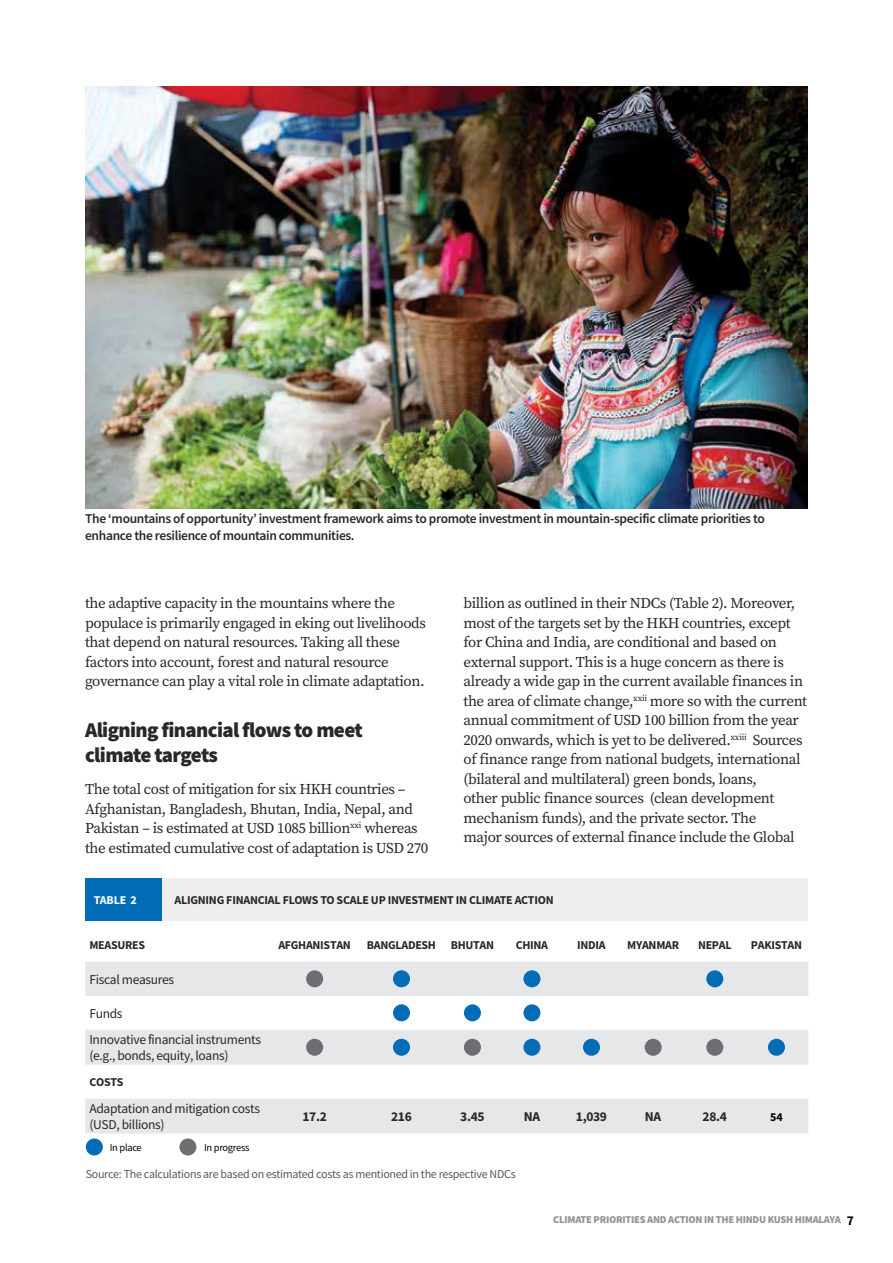
<style>
.page{position:relative;width:893px;height:1263px;background:#fff}
.page>*{position:absolute;margin:0;border:0;box-sizing:border-box;transform-origin:0 0}
.t1{font:900 21px/25.2px "Source Sans Pro";letter-spacing:-.03em;color:#292829}
.t2{font:15px/19.5px "Source Serif Pro";letter-spacing:-.025em;color:#292829}
.t3{font:600 13.5px/16.5px "Source Sans Pro";letter-spacing:-.025em;color:#292829}
.t4{font:13.5px/26.2px "Source Sans Pro";letter-spacing:-.025em;color:#292829}
.t5{font:700 13.5px "Source Sans Pro";letter-spacing:-.025em;color:#292829}
.t6{font:700 12px "Source Sans Pro";letter-spacing:-.025em;color:#292829}
.t7{font:12px "Source Sans Pro";letter-spacing:-.025em;color:#58595b}
.t8{font:700 12px "Source Sans Pro";letter-spacing:-.01em;color:#fff}
.t9{font:700 12px "Source Sans Pro";color:#000}
.t10{font:900 10.5px "Source Sans Pro";letter-spacing:-.025em;color:#939598}
.t11{font:10.5px "Source Sans Pro";letter-spacing:-.03em;color:#000}
.s1{font-weight:700;font-size:13.5px;color:#000}
</style>
<div class="page">
<img style="left:85px;top:87px;width:723px;height:421px">
<div style="left:162px;top:878px;width:646px;height:43px;background:#efeff0"></div>
<div style="left:85px;top:878px;width:77px;height:43px;background:#036cb6"></div>
<svg style="left:85px;top:962px;width:723px;height:171px;fill:#e6e7e8"></svg>
<div style="left:306px;top:970px;width:17px;height:17px;background:#6d6e71;border-radius:50%"></div>
<div style="left:393px;top:970px;width:17px;height:17px;background:#036cb6;border-radius:50%"></div>
<div style="left:523px;top:970px;width:17px;height:17px;background:#036cb6;border-radius:50%"></div>
<div style="left:706px;top:970px;width:17px;height:17px;background:#036cb6;border-radius:50%"></div>
<div style="left:393px;top:1004px;width:17px;height:17px;background:#036cb6;border-radius:50%"></div>
<div style="left:464px;top:1004px;width:17px;height:17px;background:#036cb6;border-radius:50%"></div>
<div style="left:523px;top:1004px;width:17px;height:17px;background:#036cb6;border-radius:50%"></div>
<div style="left:306px;top:1039px;width:17px;height:17px;background:#6d6e71;border-radius:50%"></div>
<div style="left:393px;top:1039px;width:17px;height:17px;background:#036cb6;border-radius:50%"></div>
<div style="left:464px;top:1039px;width:17px;height:17px;background:#6d6e71;border-radius:50%"></div>
<div style="left:523px;top:1039px;width:17px;height:17px;background:#036cb6;border-radius:50%"></div>
<div style="left:583px;top:1039px;width:17px;height:17px;background:#036cb6;border-radius:50%"></div>
<div style="left:645px;top:1039px;width:17px;height:17px;background:#6d6e71;border-radius:50%"></div>
<div style="left:706px;top:1039px;width:17px;height:17px;background:#6d6e71;border-radius:50%"></div>
<div style="left:768px;top:1039px;width:17px;height:17px;background:#036cb6;border-radius:50%"></div>
<div style="left:86px;top:1138px;width:17px;height:17px;background:#036cb6;border-radius:50%"></div>
<div style="left:179px;top:1138px;width:17px;height:17px;background:#6d6e71;border-radius:50%"></div>
<p class="t3" style="left:85px;top:510px;width:681px">The ‘mountains of opportunity’ investment framework aims to promote investment in mountain-specific climate priorities to enhance the resilience of mountain communities.</p>
<p class="t2" style="left:85px;top:593px;width:342px">the adaptive capacity in the mountains where the populace is primarily engaged in eking out livelihoods that depend on natural resources. Taking all these factors into account, forest and natural resource governance can play a vital role in climate adaptation.</p>
<h1 class="t1" style="left:85px;top:717px;width:279px">Aligning financial flows to meet climate targets</h1>
<p class="t2" style="left:85px;top:779px;width:345px">The total cost of mitigation for six HKH countries – Afghanistan, Bangladesh, Bhutan, India, Nepal, and Pakistan – is estimated at USD 1085 billion<sup>xxi</sup> whereas the estimated cumulative cost of adaptation is USD 270</p>
<p class="t2" style="left:463px;top:593px;width:345px">billion as outlined in their NDCs (Table 2). Moreover, most of the targets set by the HKH countries, except for China and India, are conditional and based on external support. This is a huge concern as there is already a wide gap in the current available finances in the area of climate change,<sup>xxii</sup> more so with the current annual commitment of USD 100 billion from the year 2020 onwards, which is yet to be delivered.<sup>xxiii</sup> Sources of finance range from national budgets, international (bilateral and multilateral) green bonds, loans,<br>other public finance sources (clean development mechanism funds), and the private sector. The<br>major sources of external finance include the Global</p>
<p class="t8" style="left:94px;top:892px;width:45px">TABLE 2</p>
<p class="t6" style="left:174px;top:892px;width:381px">ALIGNING FINANCIAL FLOWS TO SCALE UP INVESTMENT IN CLIMATE ACTION</p>
<p class="t6" style="left:89px;top:937px;width:57px">MEASURES</p>
<p class="t6" style="left:278px;top:937px;width:74px">AFGHANISTAN</p>
<p class="t6" style="left:367px;top:937px;width:129px">BANGLADESH BHUTAN</p>
<p class="t6" style="left:516px;top:937px;width:34px">CHINA</p>
<p class="t6" style="left:577px;top:937px;width:30px">INDIA</p>
<p class="t6" style="left:627px;top:937px;width:53px">MYANMAR</p>
<p class="t6" style="left:698px;top:937px;width:35px">NEPAL</p>
<p class="t6" style="left:751px;top:937px;width:53px">PAKISTAN</p>
<p class="t4" style="left:89px;top:966px;width:86px">Fiscal measures</p>
<p class="t4" style="left:89px;top:1000px;width:173px">Funds<br>Innovative financial instruments</p>
<p class="t4" style="left:89px;top:1043px;width:141px">(e.g., bonds, equity, loans)</p>
<p class="t6" style="left:89px;top:1074px;width:36px">COSTS</p>
<p class="t4" style="left:89px;top:1100px;width:172px;line-height:16.2px">Adaptation and mitigation costs (USD, billions)</p>
<p class="t5" style="left:302px;top:1107px;width:26px">17.2</p>
<p class="t5" style="left:391px;top:1107px;width:22px">216</p>
<p class="t5" style="left:460px;top:1107px;width:26px">3.45</p>
<p class="t5" style="left:524px;top:1107px;width:18px">NA</p>
<p class="t5" style="left:576px;top:1107px;width:33px">1,039</p>
<p class="t5" style="left:645px;top:1107px;width:18px">NA</p>
<p class="t5" style="left:703px;top:1107px;width:26px">28.4</p>
<p class="t9" style="left:770px;top:1108px;width:14px">54</p>
<p class="t11" style="left:110px;top:1141px;width:33px">In place</p>
<p class="t11" style="left:204px;top:1141px;width:47px">In progress</p>
<p class="t7" style="left:86px;top:1166px;width:431px">Source: The calculations are based on estimated costs as mentioned in the respective NDCs</p>
<p class="t10" style="left:553px;top:1213px;width:302px">CLIMATE PRIORITIES AND ACTION IN THE HINDU KUSH HIMALAYA <span class="s1">7</span></p>
</div>
